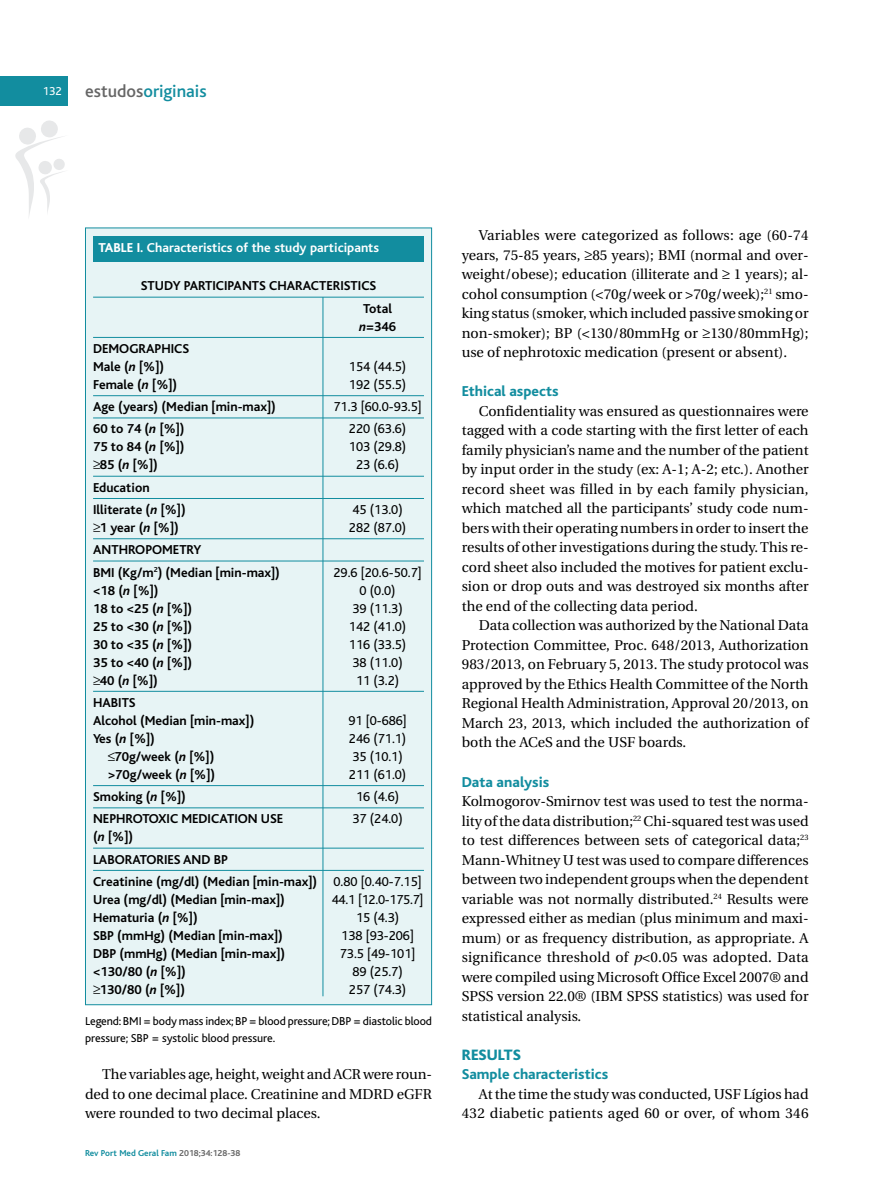
<style>
.page{position:relative;width:881px;height:1191px;background:#fff}
.page>*{position:absolute;margin:0;border:0;box-sizing:border-box;transform-origin:0 0}
.t1{font:500 18px "Bliss";color:#128d9f}
.t2{font:800 15.75px "Bliss";color:#128d9f}
.t3{font:800 15px "Bliss";color:#128d9f}
.t4{font:14.25px/19.5px "Utopia";color:#000;text-align:justify}
.t5{font:700 13.5px/22.2px "Bliss";color:#000}
.t6{font:13.5px "Bliss";color:#000}
.t7{font:700 13.5px "Bliss";color:#fff}
.t8{font:12px/16.5px "Bliss";letter-spacing:-.01em;color:#000}
.t9{font:12px "Bliss";color:#fff}
.t10{font:700 9px "Bliss";color:#128d9f}
.s1{color:#666}
.s2{font-weight:800}
.s3{font-style:italic}
.s4{font-weight:400}
</style>
<div class="page">
<svg style="left:15px;top:120px;width:50px;height:95px"></svg>
<div style="left:0;top:77px;width:68px;height:29px;background:#128d9f"></div>
<div style="left:86px;top:228px;width:345px;height:776px;background:#e7f4f5"></div>
<hr style="left:93px;top:297px;width:331px;height:1px;background:#128d9f">
<hr style="left:93px;top:337px;width:331px;height:1px;background:#128d9f">
<hr style="left:93px;top:395px;width:331px;height:1px;background:#128d9f">
<hr style="left:93px;top:417px;width:331px;height:1px;background:#128d9f">
<hr style="left:93px;top:476px;width:331px;height:1px;background:#128d9f">
<hr style="left:93px;top:498px;width:331px;height:1px;background:#128d9f">
<hr style="left:93px;top:538px;width:331px;height:1px;background:#128d9f">
<hr style="left:93px;top:560px;width:331px;height:1px;background:#128d9f">
<hr style="left:93px;top:691px;width:331px;height:1px;background:#128d9f">
<hr style="left:93px;top:785px;width:331px;height:1px;background:#128d9f">
<hr style="left:93px;top:807px;width:331px;height:1px;background:#128d9f">
<hr style="left:93px;top:847px;width:331px;height:1px;background:#128d9f">
<hr style="left:93px;top:870px;width:331px;height:1px;background:#128d9f">
<div style="left:93px;top:236px;width:330px;height:25px;background:#128d9f"></div>
<hr style="left:322px;top:297px;width:1px;height:699px;background:#128d9f">
<p class="t9" style="left:43px;top:87px;width:20px">132</p>
<p class="t1" style="left:85px;top:85px;width:123px"><span class="s1">estudos</span>originais</p>
<p class="t7" style="left:98px;top:243px;width:282px"><span class="s2">TABLE I.</span> Characteristics of the study participants</p>
<p class="t5" style="left:363px;top:276px;width:31px;text-indent:-222px">STUDY PARTICIPANTS CHARACTERISTICS<br>Total</p>
<p class="t5" style="left:359px;top:317px;width:39px"><span class="s3">n</span>=346</p>
<p class="t5" style="left:93px;top:341px;width:98px;line-height:18px">DEMOGRAPHICS<br>Male (<span class="s3">n</span> [%])</p>
<p class="t6" style="left:349px;top:362px;width:59px">154 (44.5)</p>
<p class="t5" style="left:93px;top:375px;width:86px">Female (<span class="s3">n</span> [%])</p>
<p class="t6" style="left:349px;top:380px;width:59px">192 (55.5)</p>
<p class="t5" style="left:93px;top:397px;width:184px">Age (years) (Median [min-max])</p>
<p class="t6" style="left:333px;top:402px;width:90px">71.3 [60.0-93.5]</p>
<p class="t5" style="left:93px;top:419px;width:93px">60 to 74 (<span class="s3">n</span> [%])</p>
<p class="t6" style="left:349px;top:424px;width:59px">220 (63.6)</p>
<p class="t5" style="left:93px;top:437px;width:93px">75 to 84 (<span class="s3">n</span> [%])</p>
<p class="t6" style="left:349px;top:442px;width:59px">103 (29.8)</p>
<p class="t5" style="left:93px;top:455px;width:66px">≥85 (<span class="s3">n</span> [%])</p>
<p class="t6" style="left:356px;top:460px;width:45px">23 (6.6)</p>
<p class="t5" style="left:93px;top:478px;width:94px">Education<br>Illiterate (<span class="s3">n</span> [%])</p>
<p class="t6" style="left:352px;top:505px;width:52px">45 (13.0)</p>
<p class="t5" style="left:93px;top:518px;width:87px">≥1 year (<span class="s3">n</span> [%])</p>
<p class="t6" style="left:349px;top:523px;width:59px">282 (87.0)</p>
<p class="t5" style="left:93px;top:540px;width:188px">ANTHROPOMETRY<br>BMI (Kg/m<sup>2</sup>) (Median [min-max])</p>
<p class="t6" style="left:333px;top:567px;width:90px">29.6 [20.6-50.7]</p>
<p class="t5" style="left:93px;top:580px;width:67px">&lt;18 (<span class="s3">n</span> [%])</p>
<p class="t6" style="left:359px;top:585px;width:38px">0 (0.0)</p>
<p class="t5" style="left:93px;top:598px;width:100px">18 to &lt;25 (<span class="s3">n</span> [%])</p>
<p class="t6" style="left:352px;top:603px;width:52px">39 (11.3)</p>
<p class="t5" style="left:93px;top:616px;width:100px">25 to &lt;30 (<span class="s3">n</span> [%])</p>
<p class="t6" style="left:349px;top:621px;width:59px">142 (41.0)</p>
<p class="t5" style="left:93px;top:634px;width:100px">30 to &lt;35 (<span class="s3">n</span> [%])</p>
<p class="t6" style="left:349px;top:639px;width:59px">116 (33.5)</p>
<p class="t5" style="left:93px;top:652px;width:100px">35 to &lt;40 (<span class="s3">n</span> [%])</p>
<p class="t6" style="left:352px;top:657px;width:52px">38 (11.0)</p>
<p class="t5" style="left:93px;top:670px;width:66px">≥40 (<span class="s3">n</span> [%])</p>
<p class="t6" style="left:356px;top:675px;width:45px">11 (3.2)</p>
<p class="t5" style="left:93px;top:695px;width:163px;line-height:18px">HABITS<br>Alcohol (Median [min-max])</p>
<p class="t6" style="left:348px;top:716px;width:60px">91 [0-686]</p>
<p class="t5" style="left:93px;top:729px;width:63px">Yes (<span class="s3">n</span> [%])</p>
<p class="t6" style="left:349px;top:734px;width:59px">246 (71.1)</p>
<p class="t5" style="left:108px;top:747px;width:108px">≤70g/week (<span class="s3">n</span> [%])</p>
<p class="t6" style="left:352px;top:752px;width:52px">35 (10.1)</p>
<p class="t5" style="left:108px;top:765px;width:109px">&gt;70g/week (<span class="s3">n</span> [%])</p>
<p class="t6" style="left:349px;top:770px;width:59px">211 (61.0)</p>
<p class="t5" style="left:93px;top:787px;width:94px">Smoking (<span class="s3">n</span> [%])</p>
<p class="t6" style="left:356px;top:792px;width:45px">16 (4.6)</p>
<p class="t5" style="left:93px;top:809px;width:192px">NEPHROTOXIC MEDICATION USE</p>
<p class="t6" style="left:352px;top:814px;width:52px">37 (24.0)</p>
<p class="t5" style="left:93px;top:827px;width:330px">(<span class="s3">n</span> [%])<br>LABORATORIES AND BP<br>Creatinine (mg/dl) (Median [min-max]) <span class="s4">0.80 [0.40-7.15]</span></p>
<p class="t5" style="left:93px;top:890px;width:193px">Urea (mg/dl) (Median [min-max])</p>
<p class="t6" style="left:331px;top:895px;width:93px">44.1 [12.0-175.7]</p>
<p class="t5" style="left:93px;top:908px;width:106px">Hematuria (<span class="s3">n</span> [%])</p>
<p class="t6" style="left:356px;top:913px;width:45px">15 (4.3)</p>
<p class="t5" style="left:93px;top:926px;width:191px">SBP (mmHg) (Median [min-max])</p>
<p class="t6" style="left:341px;top:931px;width:74px">138 [93-206]</p>
<p class="t5" style="left:93px;top:944px;width:193px">DBP (mmHg) (Median [min-max])</p>
<p class="t6" style="left:340px;top:949px;width:77px">73.5 [49-101]</p>
<p class="t5" style="left:93px;top:962px;width:94px">&lt;130/80 (<span class="s3">n</span> [%])</p>
<p class="t6" style="left:352px;top:967px;width:52px">89 (25.7)</p>
<p class="t5" style="left:93px;top:980px;width:93px">≥130/80 (<span class="s3">n</span> [%])</p>
<p class="t6" style="left:349px;top:985px;width:59px">257 (74.3)</p>
<p class="t8" style="left:85px;top:1014px;width:348px">Legend:BMI = body mass index;BP = blood pressure;DBP = diastolic blood pressure; SBP = systolic blood pressure.</p>
<p class="t4" style="left:85px;top:1066px;width:348px;text-indent:17px">The variables age, height, weight and ACR were roun&shy;ded to one decimal place. Creatinine and MDRD eGFR were rounded to two decimal places.</p>
<p class="t10" style="left:85px;top:1149px;width:157px">Rev Port Med Geral Fam <span class="s1">2018;34:128-38</span></p>
<p class="t4" style="left:461px;top:227px;width:348px;text-indent:17px">Variables were categorized as follows: age (60-74 years, 75-85 years, ≥85 years); BMI (normal and over&shy;weight/obese); education (illiterate and ≥ 1 years); al&shy;cohol consumption (&lt;70g/week or &gt;70g/week);<sup>21</sup> smo&shy;king status (smoker, which included passive smoking or non-smoker); BP (&lt;130/80mmHg or ≥130/80mmHg); use of nephrotoxic medication (present or absent).</p>
<p class="t3" style="left:461px;top:386px;width:98px">Ethical aspects</p>
<p class="t4" style="left:461px;top:402px;width:348px;text-indent:17px">Confidentiality was ensured as questionnaires were tagged with a code starting with the first letter of each family physician’s name and the number of the patient by input order in the study (ex: A-1; A-2; etc.). Another record sheet was filled in by each family physician, which matched all the participants’ study code num&shy;bers with their operating numbers in order to insert the results of other investigations during the study.This re&shy;cord sheet also included the motives for patient exclu&shy;sion or drop outs and was destroyed six months after the end of the collecting data period.</p>
<p class="t4" style="left:461px;top:617px;width:348px;text-indent:17px">Data collection was authorized by the National Data Protection Committee, Proc. 648/2013, Authorization 983/2013, on February 5, 2013. The study protocol was approved by the Ethics Health Committee of the North Regional Health Administration, Approval 20/2013, on March 23, 2013, which included the authorization of both the ACeS and the USF boards.</p>
<p class="t3" style="left:461px;top:776px;width:89px">Data analysis</p>
<p class="t4" style="left:461px;top:792px;width:348px">Kolmogorov-Smirnov test was used to test the norma&shy;lity of the data distribution;<sup>22</sup> Chi-squared test was used to test differences between sets of categorical data;<sup>23<br></sup>Mann-Whitney U test was used to compare differences between two independent groups when the dependent variable was not normally distributed.<sup>24</sup> Results were expressed either as median (plus minimum and maxi&shy;mum) or as frequency distribution, as appropriate. A significance threshold of <span class="s3">p</span>&lt;0.05 was adopted. Data were compiled using Microsoft Office Excel 2007® and SPSS version 22.0® (IBM SPSS statistics) was used for statistical analysis.</p>
<p class="t2" style="left:461px;top:1049px;width:61px">RESULTS</p>
<p class="t3" style="left:461px;top:1069px;width:148px">Sample characteristics</p>
<p class="t4" style="left:461px;top:1085px;width:348px;text-align:right">At the time the study was conducted, USF Lígios had<br>432 diabetic patients aged 60 or over, of whom 346</p>
</div>
